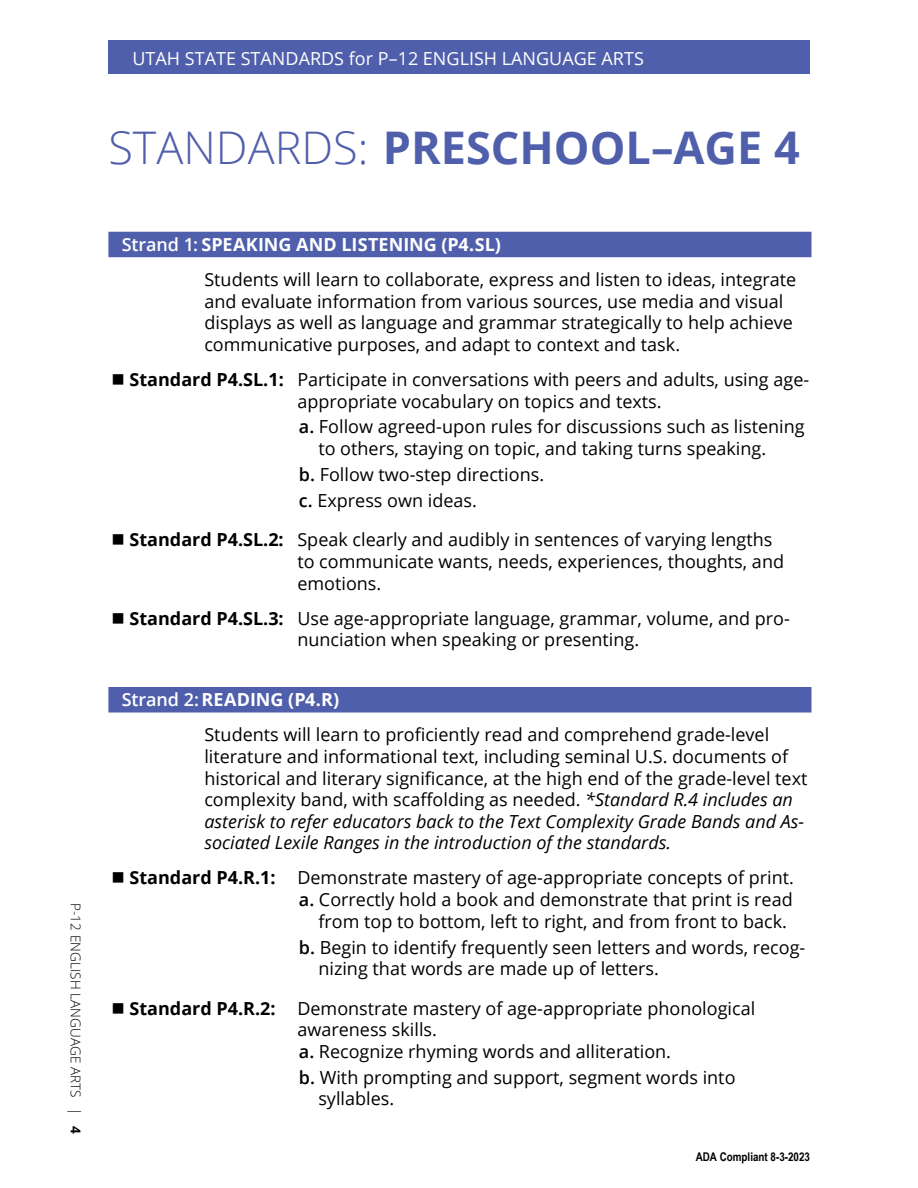
<style>
.page{position:relative;width:918px;height:1188px;background:#fff}
.page>*{position:absolute;margin:0;border:0;box-sizing:border-box;transform-origin:0 0}
.GRADE_LEVELpreschool{font:700 45px "Open Sans";color:#505fab}
.BT_underColorBar{font:18px/21.6px "Open Sans";color:#000}
.a_indent{font:18px/21.6px "Open Sans";color:#000}
.STRAND_1__TITLE_w_bar{font:700 18px "Open Sans";color:#fff}
.t1{font:18px "Open Sans";color:#fff}
.t2{font:300 13.5px "Open Sans";letter-spacing:.005em;color:#000}
.t3{font:700 12px "Arial Narrow";color:#000}
.s1{font-weight:700}
.s2{font-weight:300}
.s3{font-weight:600}
.s4{font-style:italic}
</style>
<div class="page">
<div style="left:108px;top:40px;width:702px;height:34px;background:#505fab"></div>
<div style="left:108px;top:232px;width:704px;height:25px;background:#505fab"></div>
<div style="left:108px;top:687px;width:704px;height:26px;background:#505fab"></div>
<p class="t2" style="left:85px;top:903px;width:232px;rotate:90deg">P-12 ENGLISH LANGUAGE ARTS | <span class="s1">4</span></p>
<p class="t1" style="left:132px;top:46px;width:513px">UTAH STATE STANDARDS for P–12 ENGLISH LANGUAGE ARTS</p>
<h1 class="GRADE_LEVELpreschool" style="left:108px;top:116px;width:693px"><span class="s2">STANDARDS:</span> PRESCHOOL–AGE 4</h1>
<p class="STRAND_1__TITLE_w_bar" style="left:122px;top:232px;width:380px"><span class="s3">Strand 1:</span> SPEAKING AND LISTENING (P4.SL)</p>
<p class="BT_underColorBar" style="left:204px;top:268px;width:593px">Students will learn to collaborate, express and listen to ideas, integrate and evaluate information from various sources, use media and visual displays as well as language and grammar strategically to help achieve communicative purposes, and adapt to context and task.</p>
<p class="BT_underColorBar" style="left:297px;top:368px;width:513px;text-indent:-168px"><span class="s1">Standard P4.SL.1:</span> Participate in conversations with peers and adults, using age&shy;appropriate vocabulary on topics and texts.</p>
<p class="a_indent" style="left:318px;top:416px;width:488px;text-indent:-19px"><span class="s3">a.</span> Follow agreed-upon rules for discussions such as listening to others, staying on topic, and taking turns speaking.</p>
<p class="a_indent" style="left:299px;top:463px;width:247px"><span class="s3">b.</span> Follow two-step directions.</p>
<p class="a_indent" style="left:299px;top:489px;width:179px"><span class="s3">c.</span> Express own ideas.</p>
<p class="BT_underColorBar" style="left:297px;top:529px;width:488px;text-indent:-168px"><span class="s1">Standard P4.SL.2:</span> Speak clearly and audibly in sentences of varying lengths to communicate wants, needs, experiences, thoughts, and emotions.</p>
<p class="BT_underColorBar" style="left:297px;top:607px;width:494px;text-indent:-168px"><span class="s1">Standard P4.SL.3:</span> Use age-appropriate language, grammar, volume, and pro&shy;nunciation when speaking or presenting.</p>
<p class="STRAND_1__TITLE_w_bar" style="left:122px;top:687px;width:219px"><span class="s3">Strand 2:</span>READING (P4.R)</p>
<p class="BT_underColorBar" style="left:204px;top:724px;width:605px">Students will learn to proficiently read and comprehend grade-level literature and informational text, including seminal U.S. documents of historical and literary significance, at the high end of the grade-level text complexity band, with scaffolding as needed. <span class="s4">*Standard R.4 includes an asterisk to refer educators back to the Text Complexity Grade Bands and As&shy;sociated Lexile Ranges in the introduction of the standards.</span></p>
<p class="BT_underColorBar" style="left:130px;top:867px;width:666px"><span class="s1">Standard P4.R.1:</span> Demonstrate mastery of age-appropriate concepts of print.</p>
<p class="a_indent" style="left:318px;top:888px;width:476px;text-indent:-19px"><span class="s3">a.</span> Correctly hold a book and demonstrate that print is read from top to bottom, left to right, and from front to back.</p>
<p class="a_indent" style="left:318px;top:936px;width:488px;text-indent:-19px"><span class="s3">b.</span> Begin to identify frequently seen letters and words, recog&shy;nizing that words are made up of letters.</p>
<p class="BT_underColorBar" style="left:297px;top:997px;width:459px;text-indent:-168px"><span class="s1">Standard P4.R.2:</span> Demonstrate mastery of age-appropriate phonological awareness skills.</p>
<p class="a_indent" style="left:299px;top:1040px;width:374px"><span class="s3">a.</span> Recognize rhyming words and alliteration.</p>
<p class="a_indent" style="left:318px;top:1066px;width:419px;text-indent:-19px"><span class="s3">b.</span> With prompting and support, segment words into syllables.</p>
<p class="t3" style="left:696px;top:1147px;width:116px">ADA Compliant 8-3-2023</p>
</div>
